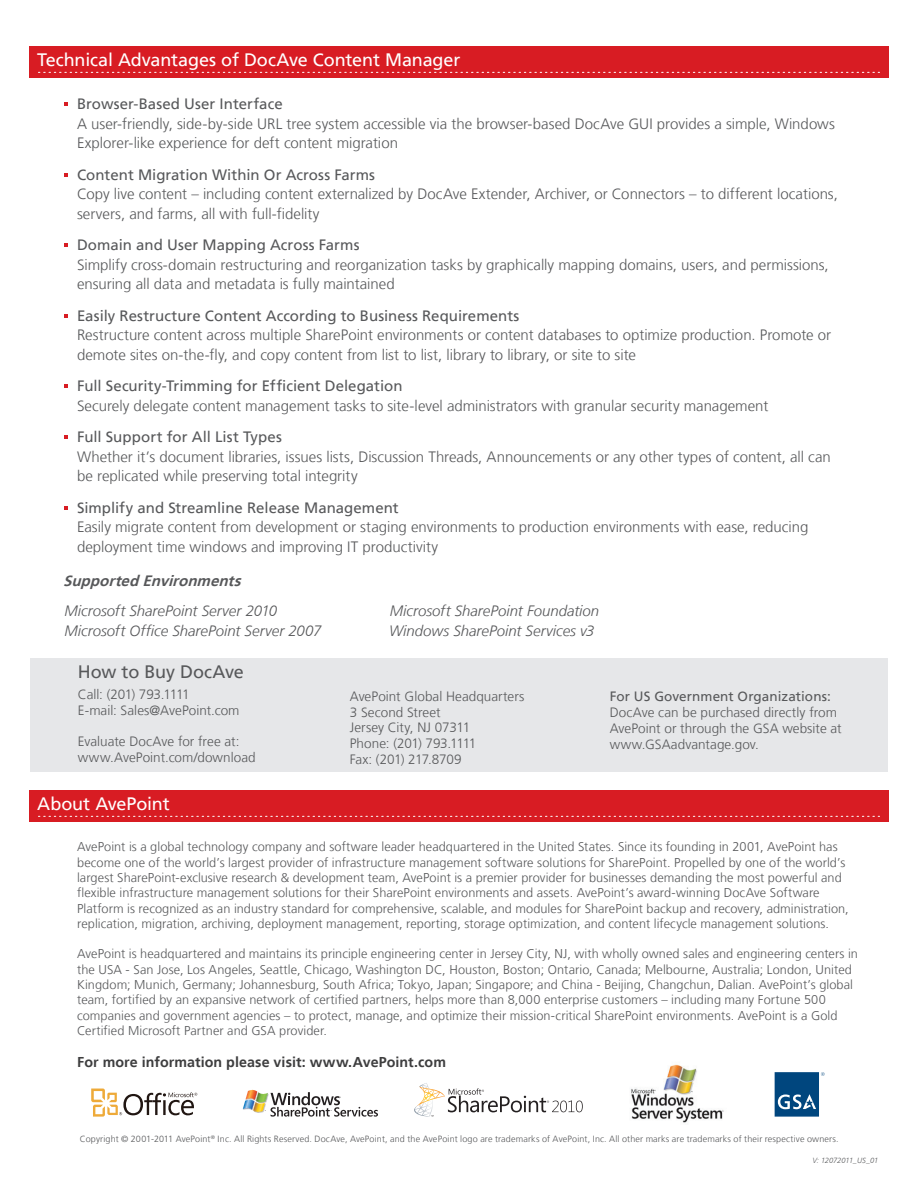
<style>
.page{position:relative;width:918px;height:1188px;background:#fff}
.page>*{position:absolute;margin:0;border:0;box-sizing:border-box;transform-origin:0 0}
.t1{font:18px "Frutiger LT";letter-spacing:-.01em;color:#fff}
.t2{font:18px "Frutiger LT";letter-spacing:-.01em;color:#57585a}
.t3{font:300 15px/19.5px "Frutiger LT";color:#57585a}
.t4{font:15px "Frutiger LT";color:#57585a}
.t5{font:italic 300 15px "Frutiger LT";color:#57585a}
.t6{font:italic 700 15px "Frutiger LT";color:#57585a}
.t7{font:700 14.25px "Frutiger LT";letter-spacing:.005em;color:#3e3e3f}
.t8{font:300 13.5px/15.8px "Frutiger LT";color:#57585a}
.t9{font:300 12.75px/15.3px "Frutiger LT";letter-spacing:.005em;color:#57585a}
.t10{font:300 9px "Frutiger LT";letter-spacing:.015em;color:#57585a}
.t11{font:italic 300 7.5px "Frutiger LT";letter-spacing:-.015em;color:#57585a}
.s1{font-weight:400}
.s2{color:#595a5b}
</style>
<div class="page">
<svg style="left:414px;top:1083px;width:169px;height:34px"></svg>
<img style="left:631px;top:1064px;width:93px;height:59px">
<svg style="left:775px;top:1072px;width:50px;height:45px"></svg>
<svg style="left:91px;top:1089px;width:106px;height:28px"></svg>
<svg style="left:243px;top:1089px;width:135px;height:28px"></svg>
<svg style="left:65px;top:173px;width:3px;height:4px"></svg>
<svg style="left:65px;top:314px;width:3px;height:4px"></svg>
<svg style="left:65px;top:384px;width:3px;height:4px"></svg>
<svg style="left:65px;top:435px;width:3px;height:4px"></svg>
<svg style="left:65px;top:506px;width:3px;height:4px"></svg>
<div style="left:30px;top:658px;width:858px;height:113px;background:#e6e7e9"></div>
<div style="left:29px;top:46px;width:860px;height:31px;background:#d81c23"></div>
<svg style="left:38px;top:72px;width:842px;height:1px"></svg>
<div style="left:29px;top:790px;width:860px;height:31px;background:#d81c23"></div>
<svg style="left:38px;top:816px;width:842px;height:1px"></svg>
<h1 class="t1" style="left:37px;top:49px;width:425px">Technical Advantages of DocAve Content Manager</h1>
<p class="t4" style="left:77px;top:95px;width:207px">Browser-Based User Interface</p>
<p class="t3" style="left:77px;top:114px;width:759px">A user-friendly, side-by-side URL tree system accessible via the browser-based DocAve GUI provides a simple, Windows<br>Explorer-like experience for deft content migration</p>
<p class="t4" style="left:77px;top:166px;width:300px">Content Migration Within Or Across Farms</p>
<p class="t3" style="left:77px;top:184px;width:762px">Copy live content – including content externalized by DocAve Extender, Archiver, or Connectors – to different locations, servers, and farms, all with full-fidelity</p>
<p class="t4" style="left:77px;top:236px;width:284px">Domain and User Mapping Across Farms</p>
<p class="t3" style="left:77px;top:255px;width:753px">Simplify cross-domain restructuring and reorganization tasks by graphically mapping domains, users, and permissions, ensuring all data and metadata is fully maintained</p>
<p class="t4" style="left:77px;top:307px;width:444px">Easily Restructure Content According to Business Requirements</p>
<p class="t3" style="left:77px;top:325px;width:756px">Restructure content across multiple SharePoint environments or content databases to optimize production. Promote or demote sites on-the-fly, and copy content from list to list, library to library, or site to site</p>
<p class="t4" style="left:77px;top:377px;width:327px">Full Security-Trimming for Efficient Delegation</p>
<p class="t3" style="left:77px;top:396px;width:693px">Securely delegate content management tasks to site-level administrators with granular security management</p>
<p class="t4" style="left:77px;top:428px;width:206px">Full Support for All List Types</p>
<p class="t3" style="left:77px;top:447px;width:755px">Whether it’s document libraries, issues lists, Discussion Threads, Announcements or any other types of content, all can be replicated while preserving total integrity</p>
<p class="t4" style="left:77px;top:499px;width:323px">Simplify and Streamline Release Management</p>
<p class="t3" style="left:77px;top:517px;width:733px">Easily migrate content from development or staging environments to production environments with ease, reducing deployment time windows and improving IT productivity</p>
<p class="t6" style="left:63px;top:572px;width:184px">Supported Environments</p>
<p class="t5" style="left:65px;top:602px;width:214px">Microsoft SharePoint Server 2010</p>
<p class="t5" style="left:390px;top:602px;width:211px">Microsoft SharePoint Foundation</p>
<p class="t5" style="left:65px;top:622px;width:258px">Microsoft Office SharePoint Server 2007</p>
<p class="t5" style="left:389px;top:622px;width:207px">Windows SharePoint Services v3</p>
<h1 class="t2" style="left:78px;top:661px;width:168px">How to Buy DocAve</h1>
<p class="t8" style="left:78px;top:686px;width:163px">Call: (201) 793.1111<br>E-mail: Sales@AvePoint.com</p>
<p class="t8" style="left:78px;top:734px;width:179px">Evaluate DocAve for free at: www.AvePoint.com/download</p>
<p class="t8" style="left:350px;top:689px;width:176px">AvePoint Global Headquarters<br>3 Second Street<br>Jersey City, NJ 07311<br>Phone: (201) 793.1111<br>Fax: (201) 217.8709</p>
<p class="t8" style="left:610px;top:689px;width:234px"><span class="s1">For US Government Organizations:<br></span>DocAve c<span class="s2">an</span> be purchased directly from AvePoint or through the GSA website at www.GSAadvantage.gov.</p>
<h1 class="t1" style="left:37px;top:794px;width:134px">About AvePoint</h1>
<p class="t9" style="left:77px;top:839px;width:773px">AvePoint is a global technology company and software leader headquartered in the United States. Since its founding in 2001, AvePoint has become one of the world’s largest provider of infrastructure management software solutions for SharePoint. Propelled by one of the world’s largest SharePoint-exclusive research &amp; development team, AvePoint is a premier provider for businesses demanding the most powerful and flexible infrastructure management solutions for their SharePoint environments and assets. AvePoint’s award-winning DocAve Software Platform is recognized as an industry standard for comprehensive, scalable, and modules for SharePoint backup and recovery, administration, replication, migration, archiving, deployment management, reporting, storage optimization, and content lifecycle management solutions.</p>
<p class="t9" style="left:77px;top:947px;width:782px">AvePoint is headquartered and maintains its principle engineering center in Jersey City, NJ, with wholly owned sales and engineering centers in the USA - San Jose, Los Angeles, Seattle, Chicago, Washington DC, Houston, Boston; Ontario, Canada; Melbourne, Australia; London, United Kingdom; Munich, Germany; Johannesburg, South Africa; Tokyo, Japan; Singapore; and China - Beijing, Changchun, Dalian. AvePoint’s global team, fortified by an expansive network of certified partners, helps more than 8,000 enterprise customers – including many Fortune 500 companies and government agencies – to protect, manage, and optimize their mission-critical SharePoint environments. AvePoint is a Gold Certified Microsoft Partner and GSA provider.</p>
<p class="t7" style="left:77px;top:1054px;width:370px">For more information please visit: www.AvePoint.com</p>
<p class="t10" style="left:80px;top:1133px;width:760px">Copyright © 2001-2011 AvePoint<sup>®</sup> Inc. All Rights Reserved. DocAve, AvePoint, and the AvePoint logo are trademarks of AvePoint, Inc. All other marks are trademarks of their respective owners.</p>
<p class="t11" style="left:812px;top:1156px;width:68px">V: 12072011_US_01</p>
</div>
